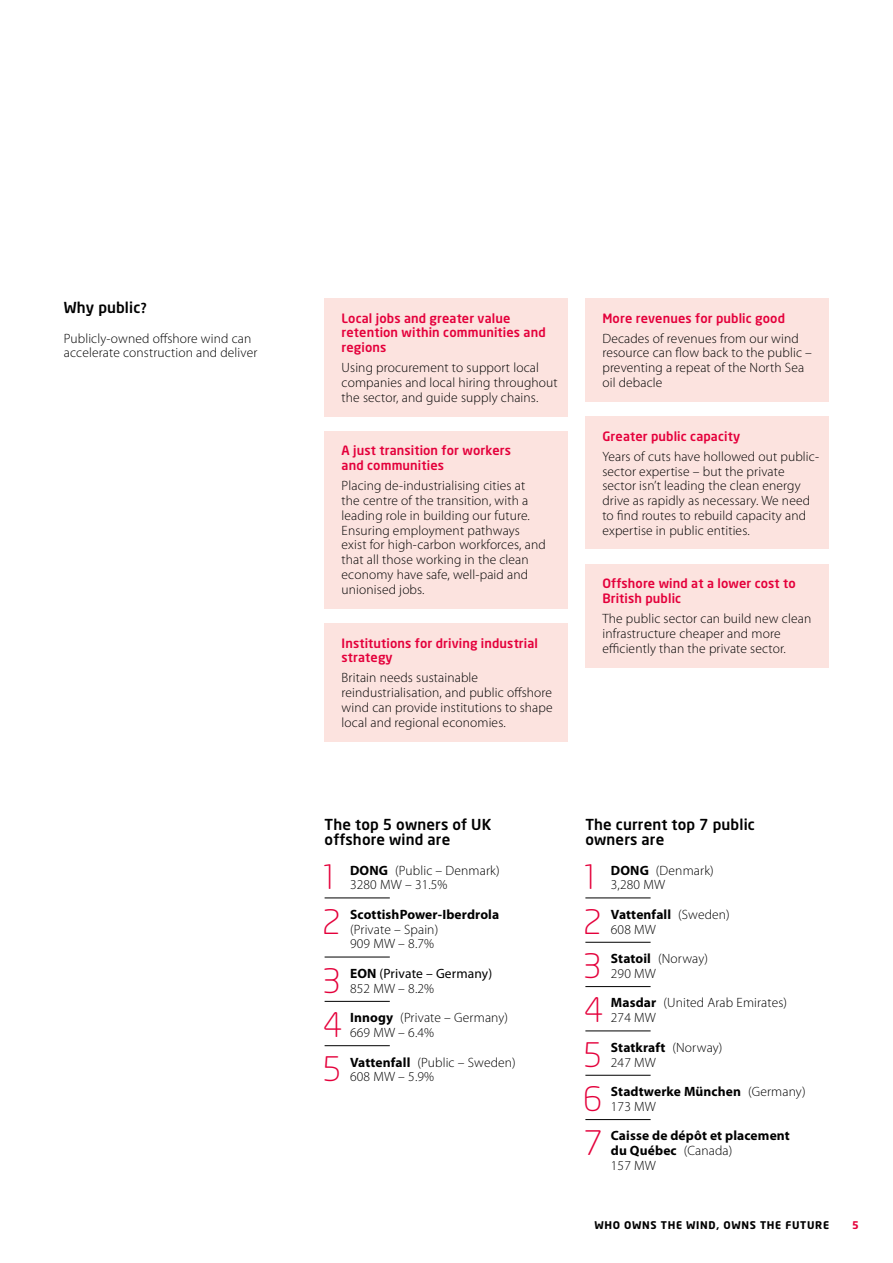
<style>
.page{position:relative;width:893px;height:1263px;background:#fff}
.page>*{position:absolute;margin:0;border:0;box-sizing:border-box;transform-origin:0 0}
.t1{font:300 33.45px "Neo Sans";color:#e4003b}
.t2{font:500 15px/14.9px "Neo Sans";letter-spacing:.01em;color:#000}
.t3{font:300 13.5px/14.7px "Myriad Pro";letter-spacing:.01em;color:#000}
.t4{font:700 13.5px/14.7px "Myriad Pro";letter-spacing:.01em;color:#000}
.t5{font:13.5px/14.7px "Myriad Pro";letter-spacing:.01em;color:#000}
.t6{font:500 12.75px/14.9px "Neo Sans";letter-spacing:.01em;color:#e4003b}
.t7{font:700 10.5px "Neo Sans";letter-spacing:.065em;color:#000}
.t8{font:700 10.5px "Neo Sans";color:#e4003b}
.s1{font-family:"Myriad Pro";font-weight:600}
.s2{font-weight:700}
.s3{font-weight:300}
</style>
<div class="page">
<div style="left:585px;top:564px;width:244px;height:104px;background:#fce3df"></div>
<div style="left:585px;top:416px;width:244px;height:133px;background:#fce3df"></div>
<div style="left:585px;top:298px;width:244px;height:104px;background:#fce3df"></div>
<div style="left:325px;top:623px;width:243px;height:118px;background:#fce3df"></div>
<div style="left:325px;top:431px;width:243px;height:177px;background:#fce3df"></div>
<div style="left:325px;top:298px;width:243px;height:118px;background:#fce3df"></div>
<hr style="left:325px;top:898px;width:65px;height:1px;background:#000">
<hr style="left:325px;top:957px;width:65px;height:1px;background:#000">
<hr style="left:325px;top:1001px;width:65px;height:1px;background:#000">
<hr style="left:325px;top:1045px;width:65px;height:1px;background:#000">
<hr style="left:585px;top:898px;width:66px;height:1px;background:#000">
<hr style="left:585px;top:942px;width:66px;height:1px;background:#000">
<hr style="left:585px;top:986px;width:66px;height:1px;background:#000">
<hr style="left:585px;top:1031px;width:66px;height:1px;background:#000">
<hr style="left:585px;top:1075px;width:66px;height:1px;background:#000">
<hr style="left:585px;top:1119px;width:66px;height:1px;background:#000">
<p class="t2" style="left:64px;top:301px;width:85px">Why public<span class="s1">?</span></p>
<p class="t3" style="left:64px;top:331px;width:195px">Publicly-owned offshore wind can accelerate construction and deliver</p>
<p class="t6" style="left:342px;top:311px;width:206px">Local jobs and greater value retention within communities and regions</p>
<p class="t3" style="left:342px;top:360px;width:218px">Using procurement to support local companies and local hiring throughout the sector, and guide supply chains.</p>
<p class="t6" style="left:342px;top:444px;width:171px">A just transition for workers and communities</p>
<p class="t3" style="left:342px;top:478px;width:206px">Placing de-industrialising cities at the centre of the transition, with a leading role in building our future.<br>Ensuring employment pathways exist for high-carbon workforces, and that all those working in the clean economy have safe, well-paid and unionised jobs.</p>
<p class="t6" style="left:342px;top:636px;width:198px">Institutions for driving industrial strategy</p>
<p class="t3" style="left:342px;top:670px;width:213px">Britain needs sustainable reindustrialisation, and public offshore wind can provide institutions to shape local and regional economies.</p>
<p class="t6" style="left:602px;top:311px;width:184px">More revenues for public good</p>
<p class="t3" style="left:602px;top:331px;width:211px">Decades of revenues from our wind resource can flow back to the public – preventing a repeat of the North Sea oil debacle</p>
<p class="t6" style="left:602px;top:429px;width:139px">Greater public capacity</p>
<p class="t3" style="left:602px;top:449px;width:218px">Years of cuts have hollowed out public&shy;sector expertise – but the private sector isn’t leading the clean energy drive as rapidly as necessary. We need to find routes to rebuild capacity and expertise in public entities.</p>
<p class="t6" style="left:602px;top:577px;width:195px">Offshore wind at a lower cost to<br>British public</p>
<p class="t3" style="left:602px;top:611px;width:210px">The public sector can build new clean infrastructure cheaper and more efficiently than the private sector.</p>
<p class="t2" style="left:325px;top:818px;width:168px">The top 5 owners of UK offshore wind are</p>
<h1 class="t1" style="left:320px;top:862px;width:21px">1</h1>
<p class="t3" style="left:350px;top:862px;width:151px"><span class="s2">DONG</span> (Public – Denmark)<br>3280 MW – 31.5%</p>
<h1 class="t1" style="left:322px;top:907px;width:21px">2</h1>
<p class="t4" style="left:350px;top:906px;width:151px">ScottishPower-Iberdrola</p>
<p class="t3" style="left:350px;top:922px;width:90px">(Private – Spain)<br>909 MW – 8.7%</p>
<h1 class="t1" style="left:322px;top:966px;width:21px">3</h1>
<p class="t5" style="left:350px;top:966px;width:144px"><span class="s2">EON</span> (Private – Germany)<br><span class="s3">852 MW – 8.2%</span></p>
<h1 class="t1" style="left:323px;top:1010px;width:21px">4</h1>
<p class="t3" style="left:350px;top:1010px;width:160px"><span class="s2">Innogy</span> (Private – Germany)<br>669 MW – 6.4%</p>
<h1 class="t1" style="left:322px;top:1054px;width:21px">5</h1>
<p class="t3" style="left:350px;top:1054px;width:167px"><span class="s2">Vattenfall</span> (Public – Sweden)<br>608 MW – 5.9%</p>
<p class="t2" style="left:585px;top:818px;width:171px">The current top 7 public owners are</p>
<h1 class="t1" style="left:581px;top:862px;width:21px">1</h1>
<p class="t3" style="left:611px;top:862px;width:104px"><span class="s2">DONG</span> (Denmark)<br>3,280 MW</p>
<h1 class="t1" style="left:583px;top:907px;width:21px">2</h1>
<p class="t3" style="left:611px;top:907px;width:120px"><span class="s2">Vattenfall</span> (Sweden)<br>608 MW</p>
<h1 class="t1" style="left:583px;top:951px;width:21px">3</h1>
<p class="t3" style="left:611px;top:951px;width:99px"><span class="s2">Statoil</span> (Norway)<br>290 MW</p>
<h1 class="t1" style="left:584px;top:995px;width:21px">4</h1>
<p class="t3" style="left:611px;top:995px;width:178px"><span class="s2">Masdar</span> (United Arab Emirates)<br>274 MW</p>
<h1 class="t1" style="left:583px;top:1040px;width:21px">5</h1>
<p class="t3" style="left:611px;top:1040px;width:113px"><span class="s2">Statkraft</span> (Norway)<br>247 MW</p>
<h1 class="t1" style="left:583px;top:1084px;width:21px">6</h1>
<p class="t4" style="left:611px;top:1084px;width:196px">Stadtwerke München <span class="s3">(Germany)<br>173 MW</span></p>
<h1 class="t1" style="left:583px;top:1128px;width:21px">7</h1>
<p class="t4" style="left:611px;top:1128px;width:180px">Caisse de dépôt et placement du Québec <span class="s3">(Canada)<br>157 MW</span></p>
<p class="t7" style="left:594px;top:1221px;width:236px">WHO OWNS THE WIND, OWNS THE FUTURE</p>
<p class="t8" style="left:852px;top:1221px;width:8px">5</p>
</div>
